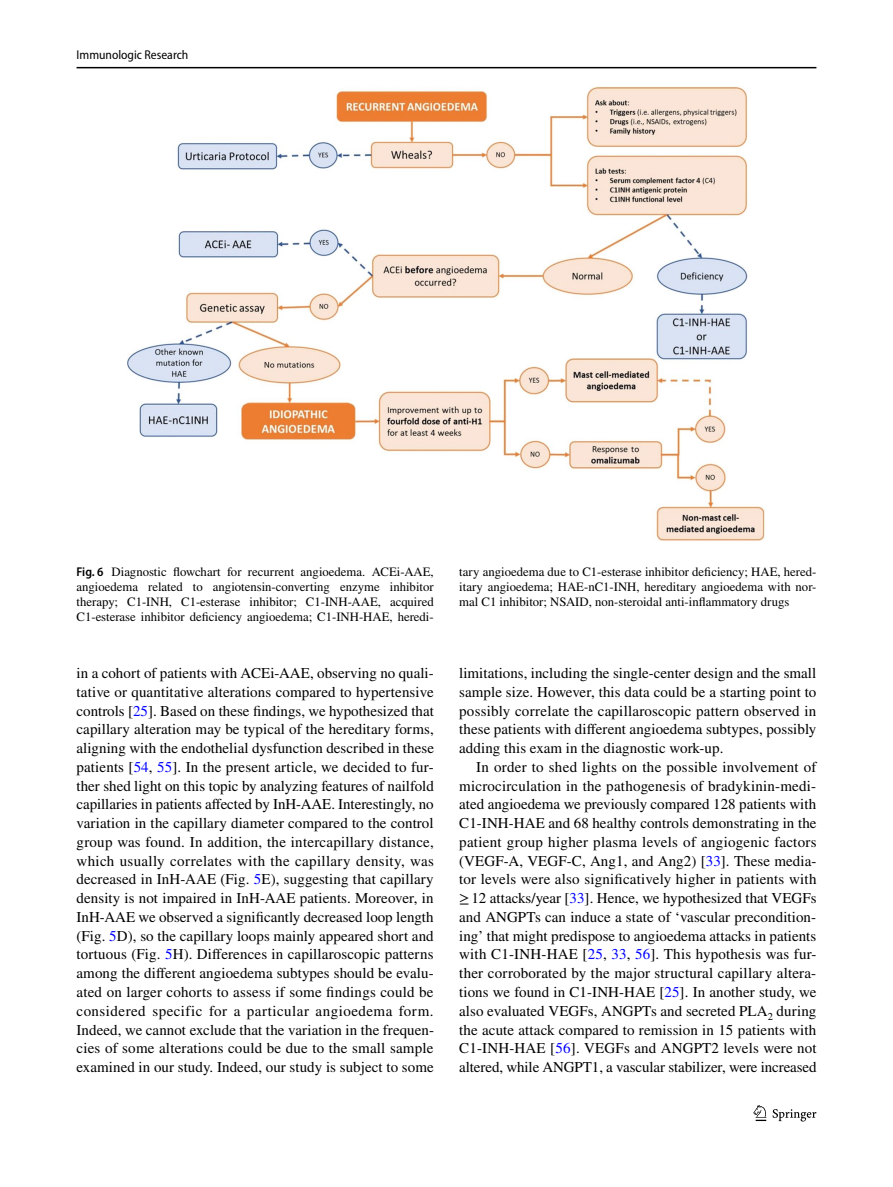
<style>
.page{position:relative;width:893px;height:1187px;background:#fff}
.page>*{position:absolute;margin:0;border:0;box-sizing:border-box;transform-origin:0 0}
.t1{font:15px/18.8px "STIX";letter-spacing:.005em;color:#000;text-align:justify}
.t2{font:12.75px/15px "STIX";color:#000;text-align:justify}
.t3{font:semi-condensed 12.75px "Myriad Pro";color:#000}
.s1{font-family:"Myriad Pro";font-weight:600;font-stretch:semi-condensed}
.s2{color:#00f}
</style>
<div class="page">
<hr style="left:77px;top:67px;width:739px;height:1px;background:#000">
<svg style="left:753px;top:1105px;width:13px;height:15px"></svg>
<svg style="left:773px;top:1109px;width:43px;height:12px"></svg>
<img style="left:128px;top:87px;width:637px;height:454px">
<p class="t3" style="left:77px;top:48px;width:113px">Immunologic Research</p>
<p class="t2" style="left:77px;top:565px;width:359px"><span class="s1">Fig. 6</span> Diagnostic flowchart for recurrent angioedema. ACEi-AAE, angioedema related to angiotensin-converting enzyme inhibitor therapy; C1-INH, C1-esterase inhibitor; C1-INH-AAE, acquired C1-esterase inhibitor deficiency angioedema; C1-INH-HAE, heredi-</p>
<p class="t2" style="left:459px;top:565px;width:359px">tary angioedema due to C1-esterase inhibitor deficiency; HAE, hered&shy;itary angioedema; HAE-nC1-INH, hereditary angioedema with nor&shy;mal C1 inhibitor; NSAID, non-steroidal anti-inflammatory drugs</p>
<p class="t1" style="left:77px;top:664px;width:359px">in a cohort of patients with ACEi-AAE, observing no quali&shy;tative or quantitative alterations compared to hypertensive controls [<span class="s2">25</span>]. Based on these findings, we hypothesized that capillary alteration may be typical of the hereditary forms, aligning with the endothelial dysfunction described in these patients [<span class="s2">54</span>, <span class="s2">55</span>]. In the present article, we decided to fur&shy;ther shed light on this topic by analyzing features of nailfold capillaries in patients affected by InH-AAE. Interestingly, no variation in the capillary diameter compared to the control group was found. In addition, the intercapillary distance, which usually correlates with the capillary density, was decreased in InH-AAE (Fig. <span class="s2">5</span>E), suggesting that capillary density is not impaired in InH-AAE patients. Moreover, in InH-AAE we observed a significantly decreased loop length (Fig. <span class="s2">5</span>D), so the capillary loops mainly appeared short and tortuous (Fig. <span class="s2">5</span>H). Differences in capillaroscopic patterns among the different angioedema subtypes should be evalu&shy;ated on larger cohorts to assess if some findings could be considered specific for a particular angioedema form.<br>Indeed, we cannot exclude that the variation in the frequen&shy;cies of some alterations could be due to the small sample examined in our study. Indeed, our study is subject to some</p>
<p class="t1" style="left:459px;top:664px;width:359px">limitations, including the single-center design and the small sample size. However, this data could be a starting point to possibly correlate the capillaroscopic pattern observed in these patients with different angioedema subtypes, possibly adding this exam in the diagnostic work-up.</p>
<p class="t1" style="left:459px;top:758px;width:359px;text-indent:17px">In order to shed lights on the possible involvement of microcirculation in the pathogenesis of bradykinin-medi&shy;ated angioedema we previously compared 128 patients with C1-INH-HAE and 68 healthy controls demonstrating in the patient group higher plasma levels of angiogenic factors (VEGF-A, VEGF-C, Ang1, and Ang2) [<span class="s2">33</span>]. These media&shy;tor levels were also significatively higher in patients with ≥12 attacks/year [<span class="s2">33</span>]. Hence, we hypothesized that VEGFs and ANGPTs can induce a state of ‘vascular precondition&shy;ing’ that might predispose to angioedema attacks in patients with C1-INH-HAE [<span class="s2">25</span>, <span class="s2">33</span>, <span class="s2">56</span>]. This hypothesis was fur&shy;ther corroborated by the major structural capillary altera&shy;tions we found in C1-INH-HAE [<span class="s2">25</span>]. In another study, we also evaluated VEGFs, ANGPTs and secreted PLA<sub>2</sub> during the acute attack compared to remission in 15 patients with C1-INH-HAE [<span class="s2">56</span>]. VEGFs and ANGPT2 levels were not altered, while ANGPT1, a vascular stabilizer, were increased</p>
</div>
